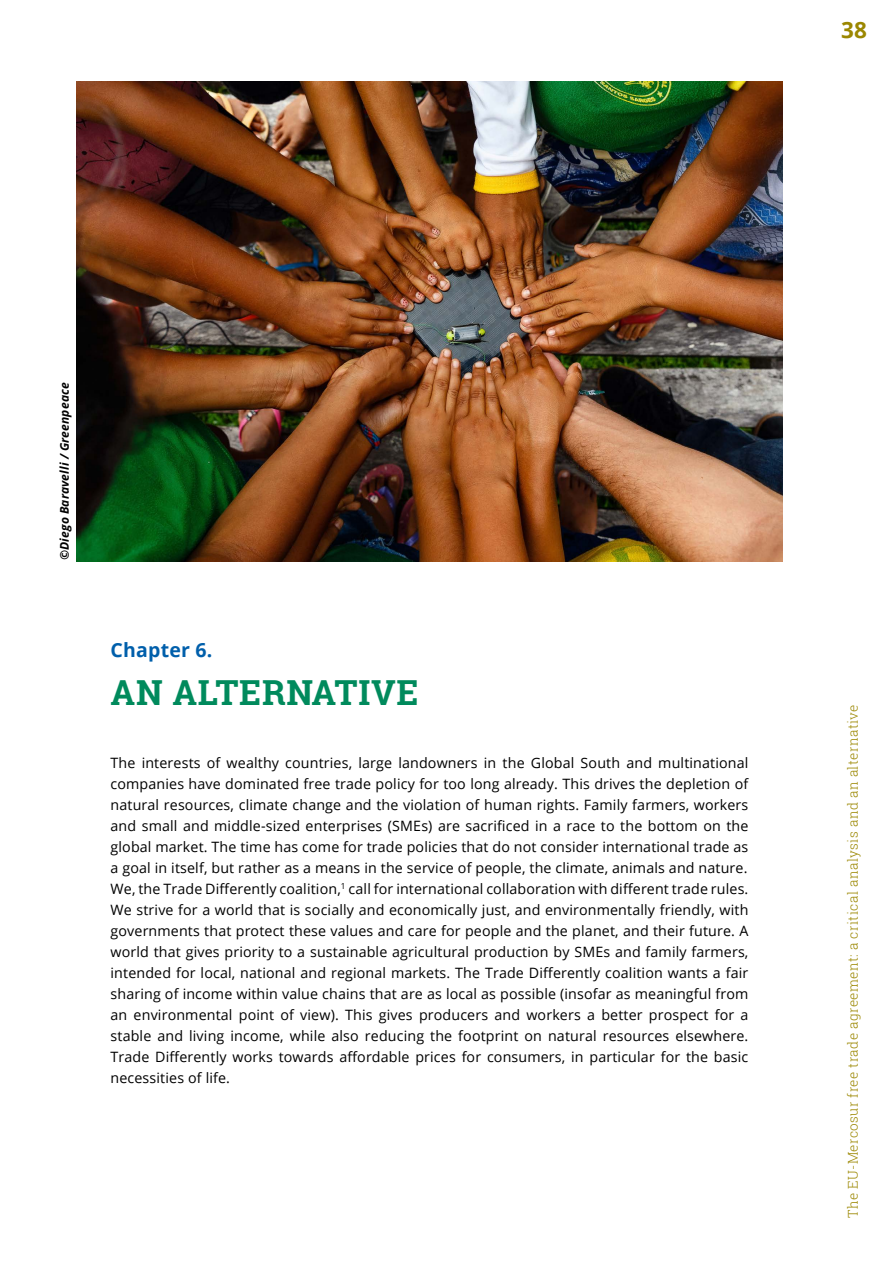
<style>
.page{position:relative;width:893px;height:1263px;background:#fff}
.page>*{position:absolute;margin:0;border:0;box-sizing:border-box;transform-origin:0 0}
.t1{font:700 34.5px "Roboto Slab";letter-spacing:.02em;color:#008a5c}
.t2{font:700 22.5px "Open Sans";color:#9b8700}
.t3{font:700 19.5px "Open Sans";letter-spacing:.01em;color:#005fab}
.t4{font:14.25px/21px "Open Sans";letter-spacing:.01em;color:#000;text-align:justify}
.t5{font:300 13.5px "Roboto Slab";letter-spacing:.03em;color:#9b8700}
.t6{font:italic 700 12px "Open Sans";letter-spacing:.01em;color:#000}
</style>
<div class="page">
<img style="left:77px;top:81px;width:705px;height:480px">
<h2 class="t2" style="left:841px;top:14px;width:27px">38</h2>
<p class="t6" style="left:56px;top:560px;width:179px;rotate:-90deg">©Diego Baravelli / Greenpeace</p>
<h3 class="t3" style="left:111px;top:636px;width:103px">Chapter 6.</h3>
<h1 class="t1" style="left:111px;top:668px;width:310px">AN ALTERNATIVE</h1>
<p class="t4" style="left:111px;top:752px;width:639px">The interests of wealthy countries, large landowners in the Global South and multinational companies have dominated free trade policy for too long already. This drives the depletion of natural resources, climate change and the violation of human rights. Family farmers, workers and small and middle-sized enterprises (SMEs) are sacrificed in a race to the bottom on the global market. The time has come for trade policies that do not consider international trade as a goal in itself, but rather as a means in the service of people, the climate, animals and nature.<br>We, the Trade Differently coalition,<sup>1</sup> call for international collaboration with different trade rules.<br>We strive for a world that is socially and economically just, and environmentally friendly, with governments that protect these values and care for people and the planet, and their future. A world that gives priority to a sustainable agricultural production by SMEs and family farmers, intended for local, national and regional markets. The Trade Differently coalition wants a fair sharing of income within value chains that are as local as possible (insofar as meaningful from an environmental point of view). This gives producers and workers a better prospect for a stable and living income, while also reducing the footprint on natural resources elsewhere.<br>Trade Differently works towards affordable prices for consumers, in particular for the basic necessities of life.</p>
<p class="t5" style="left:844px;top:1218px;width:515px;rotate:-90deg">The EU-Mercosur free trade agreement: a critical analysis and an alternative</p>
</div>
